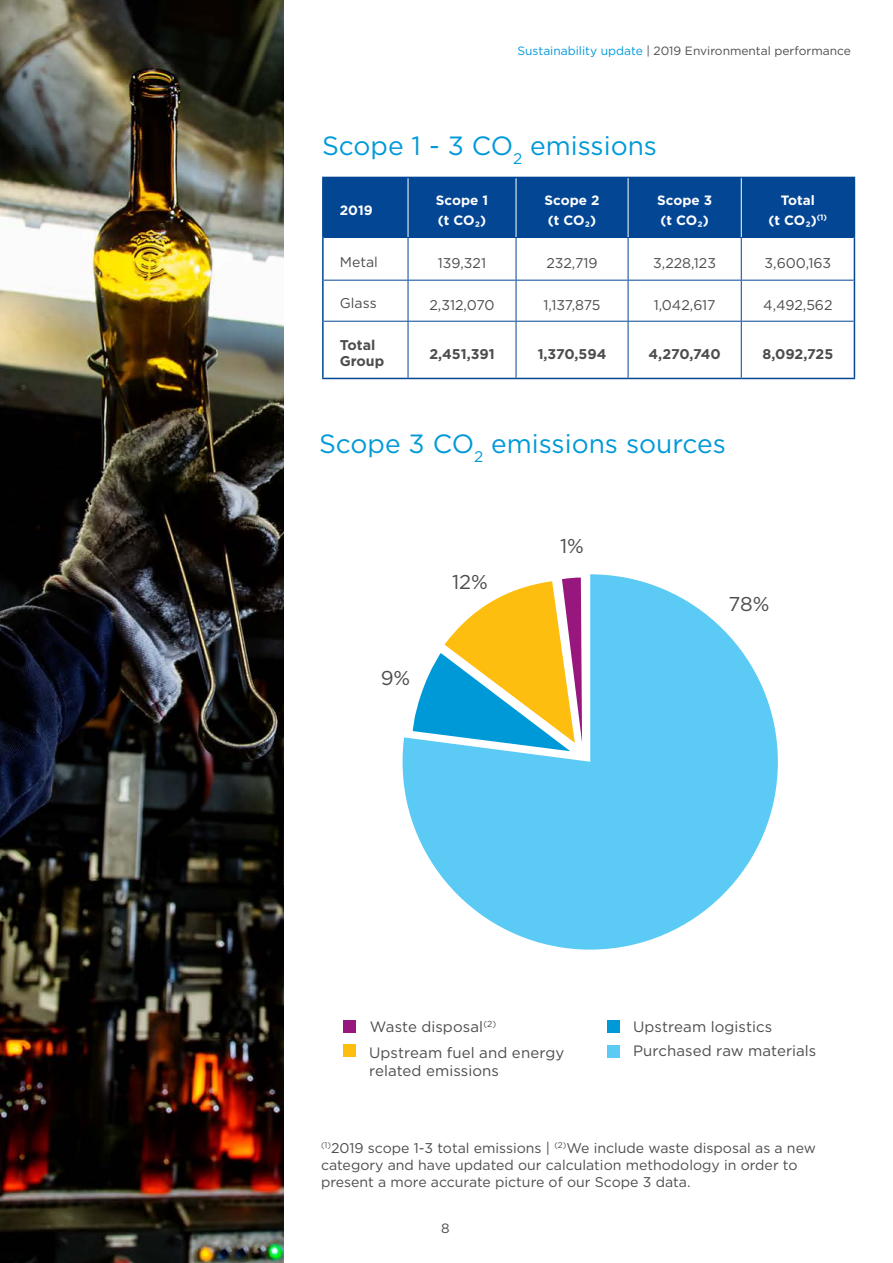
<style>
.page{position:relative;width:893px;height:1263px;background:#fff}
.page>*{position:absolute;margin:0;border:0;box-sizing:border-box;transform-origin:0 0}
.t1{font:26.4px "Gotham";color:#0099d8}
.t2{font:19.95px "Gotham";color:#4d4d4f}
.t3{font:15px/18px "Gotham";letter-spacing:.005em;color:#4d4d4f}
.t4{font:14.1px/16.8px "Gotham";color:#4d4d4f}
.t5{font:700 14.1px/16.2px "Gotham";color:#4d4d4f}
.t6{font:700 13.5px/19.5px "Gotham";color:#fff}
.t7{font:13.5px "Gotham";color:#4d4d4f}
.t8{font:12px "Gotham";color:#4d4d4f}
.s1{color:#0099d8}
</style>
<div class="page">
<svg style="left:403px;top:574px;width:375px;height:375px;fill:#5bcbf5"></svg>
<svg style="left:413px;top:578px;width:169px;height:173px"></svg>
<div style="left:608px;top:1045px;width:12px;height:12px;background:#5bcbf5"></div>
<div style="left:344px;top:1045px;width:12px;height:12px;background:#febe10"></div>
<div style="left:344px;top:1020px;width:12px;height:12px;background:#98177e"></div>
<div style="left:608px;top:1020px;width:12px;height:12px;background:#0099d8"></div>
<img style="left:0;top:0;width:284px;height:1263px">
<div style="left:324px;top:178px;width:530px;height:59px;background:#034694"></div>
<hr style="left:408px;top:178px;width:1px;height:59px;background:#fff">
<hr style="left:516px;top:178px;width:1px;height:59px;background:#fff">
<hr style="left:322px;top:237px;width:2px;height:43px;background:#034694">
<hr style="left:322px;top:280px;width:2px;height:41px;background:#034694">
<hr style="left:322px;top:321px;width:2px;height:57px;background:#034694">
<hr style="left:322px;top:378px;width:86px;height:1px;background:#034694">
<hr style="left:324px;top:237px;width:84px;height:1px;background:#034694">
<hr style="left:324px;top:280px;width:84px;height:1px;background:#034694">
<hr style="left:324px;top:321px;width:84px;height:1px;background:#034694">
<hr style="left:322px;top:177px;width:86px;height:1px;background:#034694">
<hr style="left:322px;top:178px;width:2px;height:59px;background:#034694">
<hr style="left:408px;top:177px;width:108px;height:1px;background:#034694">
<hr style="left:516px;top:177px;width:112px;height:1px;background:#034694">
<hr style="left:408px;top:238px;width:1px;height:42px;background:#034694">
<hr style="left:408px;top:281px;width:1px;height:40px;background:#034694">
<hr style="left:408px;top:378px;width:108px;height:1px;background:#034694">
<hr style="left:516px;top:378px;width:112px;height:1px;background:#034694">
<hr style="left:408px;top:237px;width:108px;height:1px;background:#034694">
<hr style="left:516px;top:237px;width:112px;height:1px;background:#034694">
<hr style="left:516px;top:238px;width:1px;height:42px;background:#034694">
<hr style="left:408px;top:280px;width:108px;height:1px;background:#034694">
<hr style="left:516px;top:280px;width:112px;height:1px;background:#034694">
<hr style="left:516px;top:281px;width:1px;height:40px;background:#034694">
<hr style="left:408px;top:321px;width:108px;height:1px;background:#034694">
<hr style="left:408px;top:322px;width:1px;height:56px;background:#034694">
<hr style="left:516px;top:321px;width:112px;height:1px;background:#034694">
<hr style="left:516px;top:322px;width:1px;height:56px;background:#034694">
<hr style="left:628px;top:238px;width:1px;height:42px;background:#034694">
<hr style="left:628px;top:280px;width:113px;height:1px;background:#034694">
<hr style="left:628px;top:281px;width:1px;height:40px;background:#034694">
<hr style="left:628px;top:321px;width:113px;height:1px;background:#034694">
<hr style="left:628px;top:322px;width:1px;height:56px;background:#034694">
<hr style="left:628px;top:378px;width:113px;height:1px;background:#034694">
<hr style="left:628px;top:177px;width:113px;height:1px;background:#034694">
<hr style="left:628px;top:178px;width:1px;height:59px;background:#fff">
<hr style="left:628px;top:237px;width:113px;height:1px;background:#034694">
<hr style="left:741px;top:238px;width:1px;height:42px;background:#034694">
<hr style="left:741px;top:280px;width:113px;height:1px;background:#034694">
<hr style="left:741px;top:281px;width:1px;height:40px;background:#034694">
<hr style="left:741px;top:321px;width:113px;height:1px;background:#034694">
<hr style="left:741px;top:322px;width:1px;height:56px;background:#034694">
<hr style="left:854px;top:237px;width:1px;height:43px;background:#034694">
<hr style="left:854px;top:280px;width:1px;height:41px;background:#034694">
<hr style="left:854px;top:321px;width:1px;height:57px;background:#034694">
<hr style="left:741px;top:378px;width:114px;height:1px;background:#034694">
<hr style="left:741px;top:177px;width:114px;height:1px;background:#034694">
<hr style="left:854px;top:178px;width:1px;height:59px;background:#034694">
<hr style="left:741px;top:178px;width:1px;height:59px;background:#fff">
<hr style="left:741px;top:237px;width:113px;height:1px;background:#034694">
<hr style="left:892px;top:0;width:1px;height:1263px;background:#0099d8">
<p class="t8" style="left:518px;top:43px;width:335px"><span class="s1">Sustainability update</span> | 2019 Environmental performance</p>
<h1 class="t1" style="left:322px;top:129px;width:336px">Scope 1 - 3 CO<sub>2</sub> emissions</h1>
<p class="t6" style="left:340px;top:200px;width:34px">2019</p>
<p class="t6" style="left:436px;top:191px;width:54px">Scope 1 (t CO₂)</p>
<p class="t6" style="left:545px;top:191px;width:56px">Scope 2 (t CO₂)</p>
<p class="t6" style="left:657px;top:191px;width:56px">Scope 3 (t CO₂)</p>
<p class="t6" style="left:769px;top:191px;width:60px;text-align:center">Total<br>(t CO₂)<sup>(1)</sup></p>
<p class="t4" style="left:340px;top:253px;width:40px">Metal</p>
<p class="t4" style="left:438px;top:254px;width:50px">139,321</p>
<p class="t4" style="left:546px;top:254px;width:53px">232,719</p>
<p class="t4" style="left:653px;top:254px;width:64px">3,228,123</p>
<p class="t4" style="left:765px;top:254px;width:68px">3,600,163</p>
<p class="t4" style="left:340px;top:295px;width:38px">Glass</p>
<p class="t4" style="left:429px;top:296px;width:67px">2,312,070</p>
<p class="t4" style="left:544px;top:296px;width:59px">1,137,875</p>
<p class="t4" style="left:654px;top:296px;width:63px">1,042,617</p>
<p class="t4" style="left:763px;top:296px;width:71px">4,492,562</p>
<p class="t5" style="left:340px;top:336px;width:46px">Total<br>Group</p>
<p class="t5" style="left:429px;top:345px;width:67px">2,451,391</p>
<p class="t5" style="left:538px;top:345px;width:70px">1,370,594</p>
<p class="t5" style="left:649px;top:345px;width:74px">4,270,740</p>
<p class="t5" style="left:762px;top:345px;width:72px">8,092,725</p>
<h1 class="t1" style="left:319px;top:427px;width:408px">Scope 3 CO<sub>2</sub> emissions sources</h1>
<h2 class="t2" style="left:381px;top:665px;width:31px">9%</h2>
<h2 class="t2" style="left:452px;top:569px;width:37px">12%</h2>
<h2 class="t2" style="left:560px;top:533px;width:25px">1%</h2>
<h2 class="t2" style="left:729px;top:591px;width:43px">78%</h2>
<p class="t3" style="left:370px;top:1018px;width:128px">Waste disposal<sup>(2)</sup></p>
<p class="t3" style="left:369px;top:1043px;width:197px">Upstream fuel and energy related emissions</p>
<p class="t3" style="left:633px;top:1017px;width:141px">Upstream logistics</p>
<p class="t3" style="left:633px;top:1041px;width:185px">Purchased raw materials</p>
<p class="t4" style="left:321px;top:1139px;width:496px"><sup>(1)</sup>2019 scope 1-3 total emissions | <sup>(2)</sup>We include waste disposal as a new category and have updated our calculation methodology in order to present a more accurate picture of our Scope 3 data.</p>
<p class="t7" style="left:441px;top:1220px;width:10px">8</p>
</div>
